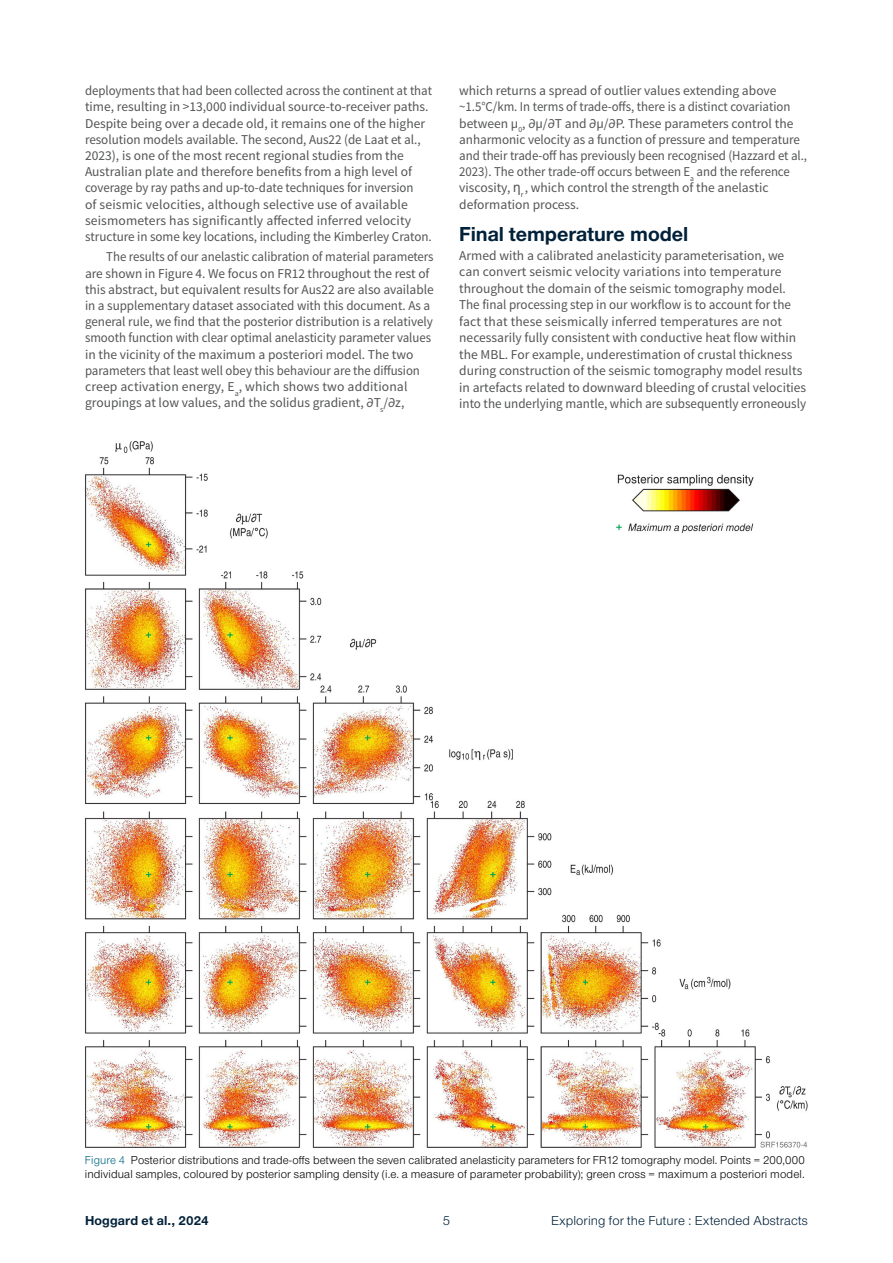
<style>
.page{position:relative;width:893px;height:1263px;background:#fff}
.page>*{position:absolute;margin:0;border:0;box-sizing:border-box;transform-origin:0 0}
.t1{font:700 21px "Nimbus San Nov";color:#002139}
.t2{font:13.5px/16.2px "Source Sans Pro";letter-spacing:-.005em;color:#535454;scale:.95 1}
.t3{font:13.5px/16.5px "Source Sans Pro";letter-spacing:-.005em;color:#535454}
.t4{font:13.5px "Nimbus San Nov";letter-spacing:.01em;color:#002139}
.t5{font:700 13.5px "Nimbus San Nov";letter-spacing:.01em;color:#002139}
.t6{font:12px/14.4px "Nimbus San Nov";letter-spacing:.01em;color:#000}
.s1{font-family:"Arial"}
.s2{color:#006782}
</style>
<div class="page">
<img style="left:85px;top:441px;width:723px;height:706px">
<p class="t2" style="left:85px;top:83px;width:367px">deployments that had been collected across the continent at that time, resulting in &gt;13,000 individual source-to-receiver paths.<br>Despite being over a decade old, it remains one of the higher resolution models available. The second, Aus22 (de Laat et al., 2023), is one of the most recent regional studies from the Australian plate and therefore benefits from a high level of coverage by ray paths and up-to-date techniques for inversion<br>of seismic velocities, although selective use of available seismometers has significantly affected inferred velocity structure in some key locations, including the Kimberley Craton.</p>
<p class="t2" style="left:85px;top:249px;width:369px;text-indent:21px">The results of our anelastic calibration of material parameters are shown in Figure 4. We focus on FR12 throughout the rest of this abstract, but equivalent results for Aus22 are also available in a supplementary dataset associated with this document. As a general rule, we find that the posterior distribution is a relatively smooth function with clear optimal anelasticity parameter values in the vicinity of the maximum a posteriori model. The two parameters that least well obey this behaviour are the diffusion creep activation energy, E<sub>a</sub>, which shows two additional groupings at low values, and the solidus gradient, ∂T<sub>s</sub>/∂z,</p>
<p class="t3" style="left:459px;top:83px;width:349px">which returns a spread of outlier values extending above ~1.5°C/km. In terms of trade-offs, there is a distinct covariation between µ<sub>0</sub>, ∂µ/∂T and ∂µ/∂P. These parameters control the anharmonic velocity as a function of pressure and temperature and their trade-off has previously been recognised (Hazzard et al., 2023). The other trade-off occurs between E<sub>a</sub> and the reference viscosity, <span class="s1">η</span><sub>r</sub> , which control the strength of the anelastic deformation process.</p>
<h1 class="t1" style="left:459px;top:222px;width:231px">Final temperature model</h1>
<p class="t3" style="left:459px;top:247px;width:349px">Armed with a calibrated anelasticity parameterisation, we can convert seismic velocity variations into temperature throughout the domain of the seismic tomography model.<br>The final processing step in our workflow is to account for the fact that these seismically inferred temperatures are not necessarily fully consistent with conductive heat flow within the MBL. For example, underestimation of crustal thickness during construction of the seismic tomography model results in artefacts related to downward bleeding of crustal velocities into the underlying mantle, which are subsequently erroneously</p>
<p class="t6" style="left:85px;top:1152px;width:722px"><span class="s2">Figure 4</span> Posterior distributions and trade-offs between the seven calibrated anelasticity parameters for FR12 tomography model. Points = 200,000 individual samples, coloured by posterior sampling density (i.e. a measure of parameter probability); green cross = maximum a posteriori model.</p>
<p class="t5" style="left:85px;top:1212px;width:125px">Hoggard et al., 2024</p>
<p class="t4" style="left:443px;top:1213px;width:9px">5</p>
<p class="t4" style="left:551px;top:1213px;width:258px">Exploring for the Future : Extended Abstracts</p>
</div>
